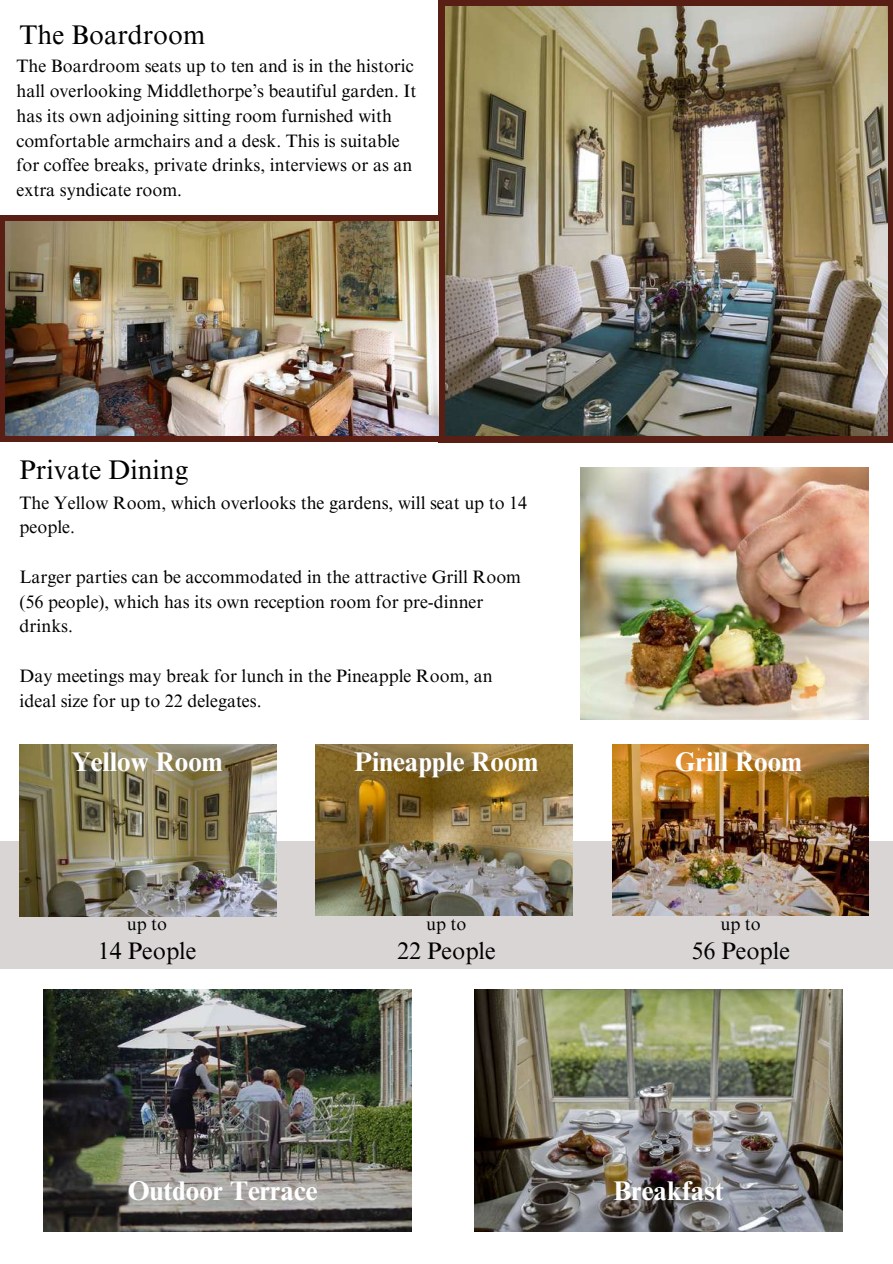
<style>
.page{position:relative;width:893px;height:1264px;background:#fff}
.page>*{position:absolute;margin:0;border:0;box-sizing:border-box;transform-origin:0 0}
.t1{font:700 27px "Times NRMT Pro";color:#fff}
.t2{font:27px "Times NRMT Pro";color:#000}
.t3{font:24px "Times NRMT Pro";color:#000}
.t4{font:18px/24.8px "Times NRMT Pro";color:#000}
</style>
<div class="page">
<div style="left:0;top:215px;width:465px;height:227px;background:#591e14"></div>
<div style="left:438px;top:0;width:454px;height:442px;background:#591e14"></div>
<img style="left:445px;top:7px;width:442px;height:429px">
<img style="left:6px;top:221px;width:433px;height:214px">
<div style="left:0;top:841px;width:892px;height:128px;background:#d9d5d5"></div>
<img style="left:20px;top:744px;width:256px;height:172px">
<img style="left:316px;top:744px;width:256px;height:171px">
<img style="left:612px;top:744px;width:256px;height:171px">
<img style="left:580px;top:467px;width:288px;height:252px">
<img style="left:44px;top:989px;width:367px;height:242px">
<img style="left:474px;top:989px;width:368px;height:242px">
<h1 class="t2" style="left:20px;top:25px;width:187px">The Boardroom</h1>
<p class="t4" style="left:16px;top:56px;width:401px">The Boardroom seats up to ten and is in the historic hall overlooking Middlethorpe’s beautiful garden. It has its own adjoining sitting room furnished with comfortable armchairs and a desk. This is suitable for coffee breaks, private drinks, interviews or as an extra syndicate room.</p>
<h1 class="t2" style="left:20px;top:459px;width:170px">Private Dining</h1>
<p class="t4" style="left:20px;top:492px;width:509px">The Yellow Room, which overlooks the gardens, will seat up to 14 people.</p>
<p class="t4" style="left:20px;top:566px;width:503px">Larger parties can be accommodated in the attractive Grill Room (56 people), which has its own reception room for pre-dinner drinks.</p>
<p class="t4" style="left:20px;top:665px;width:474px">Day meetings may break for lunch in the Pineapple Room, an ideal size for up to 22 delegates.</p>
<h1 class="t1" style="left:71px;top:751px;width:153px">Yellow Room</h1>
<h1 class="t1" style="left:354px;top:751px;width:186px">Pineapple Room</h1>
<h1 class="t1" style="left:675px;top:751px;width:129px">Grill Room</h1>
<p class="t4" style="left:127px;top:913px;width:42px">up to</p>
<h2 class="t3" style="left:98px;top:942px;width:100px">14 People</h2>
<p class="t4" style="left:426px;top:913px;width:42px">up to</p>
<h2 class="t3" style="left:397px;top:942px;width:100px">22 People</h2>
<p class="t4" style="left:720px;top:913px;width:42px">up to</p>
<h2 class="t3" style="left:691px;top:942px;width:100px">56 People</h2>
<h1 class="t1" style="left:128px;top:1180px;width:191px">Outdoor Terrace</h1>
<h1 class="t1" style="left:613px;top:1180px;width:112px">Breakfast</h1>
</div>
